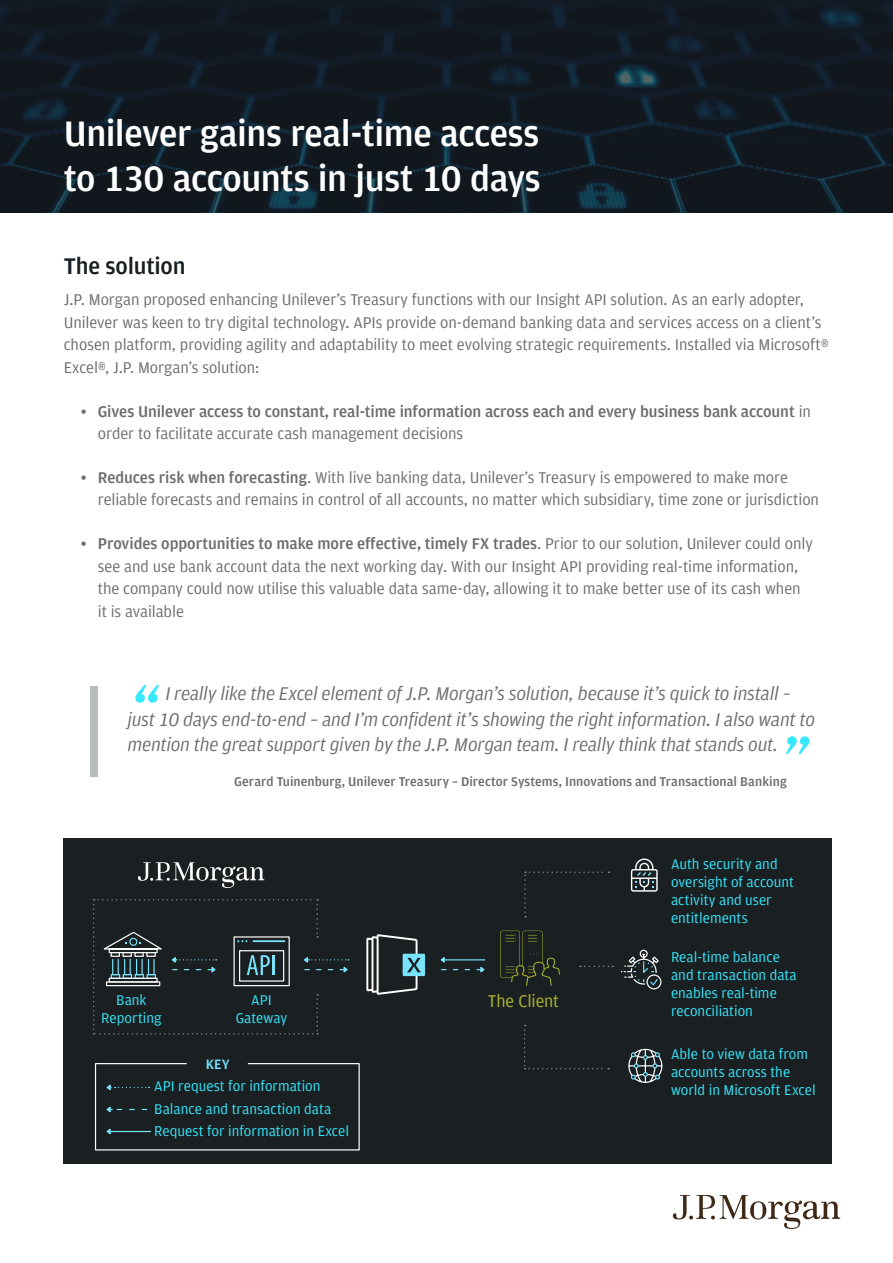
<style>
.page{position:relative;width:893px;height:1263px;background:#fff}
.page>*{position:absolute;margin:0;border:0;box-sizing:border-box;transform-origin:0 0}
.t1{font:italic 75px "Amplitude TF";color:#35e8fe}
.t2{font:700 37.5px/45px "Amplitude TF";letter-spacing:-.015em;color:#fefefe}
.t3{font:700 24px "Amplitude TF";letter-spacing:-.01em;color:#181e22}
.t4{font:italic 19.5px/25.5px "Amplitude TF";letter-spacing:-.01em;color:#6c6e6e}
.t5{font:18px "Amplitude TF";letter-spacing:-.01em;color:#aeb72b}
.t6{font:16.5px/22.5px "Amplitude TF";letter-spacing:-.005em;color:#6c6e6e}
.t7{font:700 16.5px/22.5px "Amplitude TF";letter-spacing:-.005em;color:#6c6e6e}
.t8{font:15px/18px "Amplitude TF";color:#35e8fe}
.t9{font:700 14.4px "Amplitude TF";color:#78e3fa}
.t10{font:700 13.5px "Amplitude TF";letter-spacing:.005em;color:#6c6e6e}
.s1{font-weight:400}
.s2{font-weight:700}
</style>
<div class="page">
<svg style="left:0;top:0;width:893px;height:213px;background:#111920"></svg>
<div style="left:63px;top:839px;width:768px;height:325px;background:#1a1f21"></div>
<svg style="left:628px;top:1048px;width:35px;height:35px"></svg>
<svg style="left:631px;top:858px;width:27px;height:34px"></svg>
<svg style="left:621px;top:949px;width:41px;height:41px"></svg>
<svg style="left:500px;top:930px;width:60px;height:56px"></svg>
<svg style="left:440px;top:957px;width:46px;height:16px"></svg>
<svg style="left:94px;top:1063px;width:266px;height:88px"></svg>
<svg style="left:524px;top:1025px;width:85px;height:44px"></svg>
<svg style="left:524px;top:871px;width:86px;height:46px"></svg>
<svg style="left:580px;top:965px;width:33px;height:2px"></svg>
<svg style="left:93px;top:899px;width:256px;height:135px"></svg>
<div style="left:403px;top:954px;width:22px;height:22px;background:#78e3fa"></div>
<svg style="left:366px;top:934px;width:55px;height:61px"></svg>
<svg style="left:138px;top:862px;width:126px;height:26px"></svg>
<div style="left:90px;top:686px;width:7px;height:91px;background:#babbbd"></div>
<svg style="left:673px;top:1195px;width:167px;height:34px"></svg>
<h2 class="t2" style="left:64px;top:112px;width:478px">Unilever gains real-time access to 130 accounts in just 10 days</h2>
<h3 class="t3" style="left:64px;top:253px;width:123px">The solution</h3>
<p class="t6" style="left:64px;top:288px;width:766px">J.P. Morgan proposed enhancing Unilever’s Treasury functions with our Insight API solution. As an early adopter, Unilever was keen to try digital technology. APIs provide on-demand banking data and services access on a client’s chosen platform, providing agility and adaptability to meet evolving strategic requirements. Installed via Microsoft® Excel®, J.P. Morgan’s solution:</p>
<p class="t7" style="left:98px;top:400px;width:715px;text-indent:-17px">• Gives Unilever access to constant, real-time information across each and every business bank account <span class="s1">in order to facilitate accurate cash management decisions</span></p>
<p class="t6" style="left:98px;top:466px;width:723px;text-indent:-17px"><span class="s2">• Reduces risk when forecasting</span>. With live banking data, Unilever’s Treasury is empowered to make more reliable forecasts and remains in control of all accounts, no matter which subsidiary, time zone or jurisdiction</p>
<p class="t6" style="left:98px;top:532px;width:716px;text-indent:-17px"><span class="s2">• Provides opportunities to make more effective, timely FX trades</span>. Prior to our solution, Unilever could only see and use bank account data the next working day. With our Insight API providing real-time information, the company could now utilise this valuable data same-day, allowing it to make better use of its cash when it is available</p>
<h1 class="t1" style="left:128px;top:671px;width:32px">“</h1>
<p class="t4" style="left:128px;top:681px;width:689px;text-indent:38px">I really like the Excel element of J.P. Morgan’s solution, because it’s quick to install – just 10 days end-to-end – and I’m confident it’s showing the right information. I also want to mention the great support given by the J.P. Morgan team. I really think that stands out.</p>
<p class="t10" style="left:234px;top:774px;width:554px">Gerard Tuinenburg, Unilever Treasury – Director Systems, Innovations and Transactional Banking</p>
<h1 class="t1" style="left:778px;top:722px;width:32px">”</h1>
<p class="t8" style="left:101px;top:990px;width:62px;text-align:center">Bank<br>Reporting</p>
<p class="t8" style="left:236px;top:990px;width:53px;text-align:center">API<br>Gateway</p>
<p class="t9" style="left:206px;top:1056px;width:25px">KEY</p>
<p class="t8" style="left:154px;top:1074px;width:196px;line-height:22.5px">API request for information<br>Balance and transaction data<br>Request for information in Excel</p>
<p class="t5" style="left:488px;top:990px;width:73px">The Client</p>
<p class="t8" style="left:671px;top:855px;width:124px">Auth security and oversight of account activity and user entitlements</p>
<p class="t8" style="left:671px;top:948px;width:127px">Real-time balance and transaction data enables real-time reconciliation</p>
<p class="t8" style="left:671px;top:1044px;width:146px">Able to view data from accounts across the world in Microsoft Excel</p>
</div>
